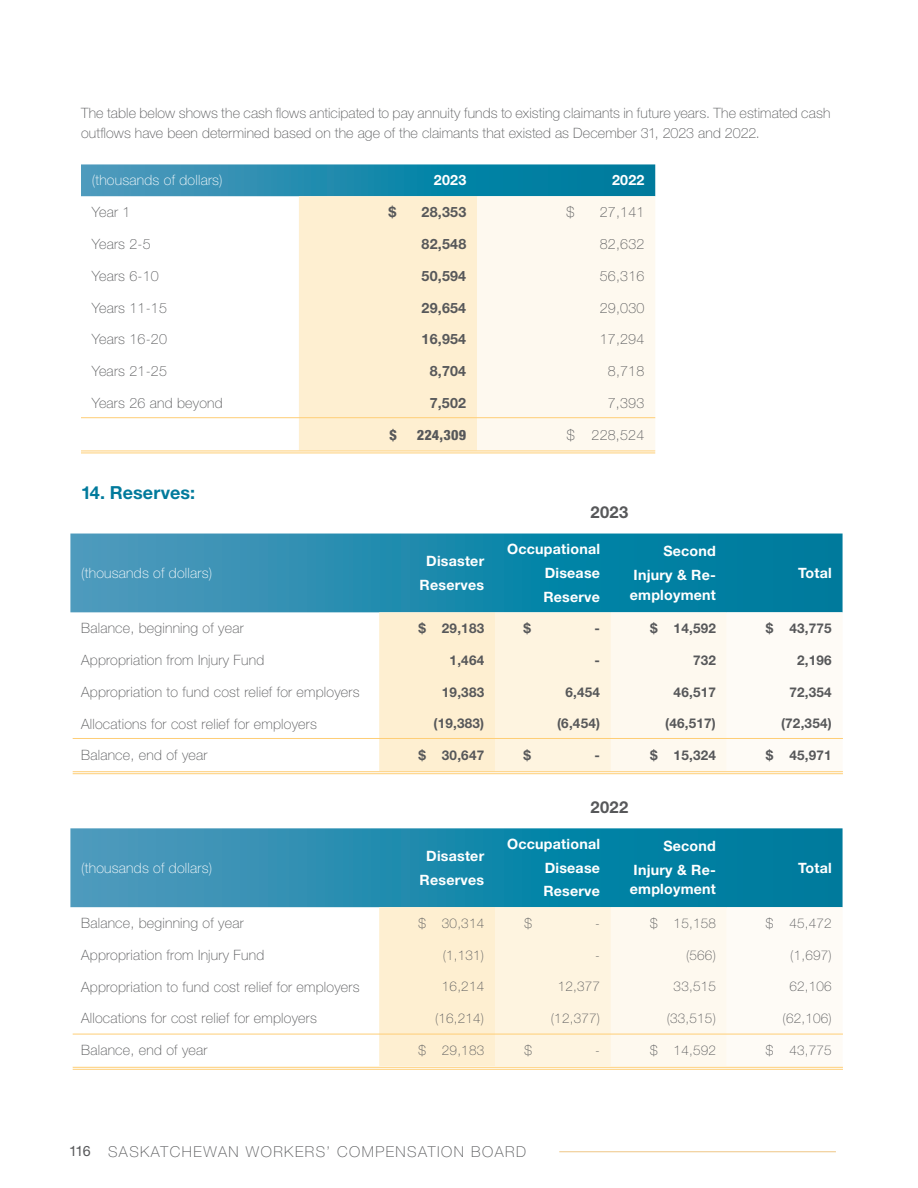
<style>
.page{position:relative;width:918px;height:1188px;background:#fff}
.page>*{position:absolute;margin:0;border:0;box-sizing:border-box;transform-origin:0 0}
._1__Sub{font:700 18px "Helvetica Neue LT Std";color:#007a9c}
._2__Body_Just{font:700 16.5px "Helvetica Neue LT Std";letter-spacing:.025em;color:#57585a}
.t1{font:100 15px "Helvetica Neue LT Std";letter-spacing:.1em;color:#57585a}
._0_NewHeader{font:100 14.25px "Helvetica Neue LT Std";letter-spacing:.015em;color:#57585a}
._2__Body_Just-2{font:100 14.25px/19.5px "Helvetica Neue LT Std";letter-spacing:.01em;color:#57585a}
._0_NewHeader-2{font:700 14.25px/19.5px "Helvetica Neue LT Std";letter-spacing:.015em;color:#fff}
._0_NewHeader-3{font:100 14.25px "Helvetica Neue LT Std";letter-spacing:.015em;color:#fff}
._0_NewHeader-4{font:700 14.25px "Helvetica Neue LT Std";letter-spacing:.015em;color:#57585a}
._0_NewHeader-5{font:800 condensed 14.25px "Helvetica Neue LT Std";letter-spacing:.015em;color:#57585a}
._0_NewHeader-6{font:100 13.5px "Helvetica Neue LT Std";letter-spacing:.015em;color:#57585a}
._0_NewHeader-7{font:700 13.5px "Helvetica Neue LT Std";letter-spacing:.015em;color:#57585a}
.s1{font-weight:400;font-size:14.25px}
</style>
<div class="page">
<hr style="left:559px;top:1151px;width:277px;height:1px;background:#eec686">
<svg style="left:81px;top:164px;width:574px;height:32px;background:#1f8aad"></svg>
<div style="left:299px;top:196px;width:178px;height:254px;background:#feefd1"></div>
<div style="left:477px;top:196px;width:178px;height:254px;background:#fef9ef"></div>
<hr style="left:81px;top:417px;width:574px;height:1px;background:#fece76">
<hr style="left:81px;top:450px;width:574px;height:1px;background:#fece76">
<hr style="left:81px;top:452px;width:574px;height:1px;background:#fece76">
<svg style="left:70px;top:534px;width:773px;height:78px;background:#1c89ab"></svg>
<svg style="left:379px;top:612px;width:464px;height:159px"></svg>
<svg style="left:70px;top:828px;width:773px;height:79px;background:#1d89ac"></svg>
<svg style="left:379px;top:907px;width:464px;height:159px"></svg>
<hr style="left:73px;top:738px;width:770px;height:1px;background:#fece76">
<hr style="left:73px;top:771px;width:770px;height:1px;background:#fece76">
<hr style="left:73px;top:773px;width:770px;height:1px;background:#fece76">
<hr style="left:73px;top:1034px;width:770px;height:1px;background:#fece76">
<hr style="left:73px;top:1067px;width:770px;height:1px;background:#fece76">
<hr style="left:73px;top:1069px;width:770px;height:1px;background:#fece76">
<p class="_2__Body_Just-2" style="left:81px;top:103px;width:751px">The table below shows the cash flows anticipated to pay annuity funds to existing claimants in future years. The estimated cash outflows have been determined based on the age of the claimants that existed as December 31, 2023 and 2022.</p>
<p class="_0_NewHeader-3" style="left:92px;top:172px;width:132px">(thousands of dollars)</p>
<p class="_0_NewHeader-2" style="left:434px;top:170px;width:34px">2023</p>
<p class="_0_NewHeader-2" style="left:612px;top:170px;width:34px">2022</p>
<p class="_0_NewHeader" style="left:92px;top:204px;width:40px">Year 1</p>
<p class="_0_NewHeader-4" style="left:388px;top:203px;width:9px">$</p>
<p class="_0_NewHeader-4" style="left:422px;top:203px;width:46px">28,353</p>
<p class="_0_NewHeader" style="left:567px;top:204px;width:9px">$</p>
<p class="_0_NewHeader" style="left:600px;top:204px;width:46px">27,141</p>
<p class="_0_NewHeader" style="left:92px;top:236px;width:60px">Years 2-5</p>
<p class="_0_NewHeader-4" style="left:422px;top:235px;width:46px">82,548</p>
<p class="_0_NewHeader" style="left:600px;top:236px;width:46px">82,632</p>
<p class="_0_NewHeader" style="left:92px;top:268px;width:69px">Years 6-10</p>
<p class="_0_NewHeader-4" style="left:422px;top:267px;width:46px">50,594</p>
<p class="_0_NewHeader" style="left:600px;top:268px;width:46px">56,316</p>
<p class="_0_NewHeader" style="left:92px;top:299px;width:77px">Years 11-15</p>
<p class="_0_NewHeader-4" style="left:422px;top:299px;width:46px">29,654</p>
<p class="_0_NewHeader" style="left:600px;top:299px;width:46px">29,030</p>
<p class="_0_NewHeader" style="left:92px;top:331px;width:77px">Years 16-20</p>
<p class="_0_NewHeader-4" style="left:422px;top:330px;width:46px">16,954</p>
<p class="_0_NewHeader" style="left:600px;top:331px;width:46px">17,294</p>
<p class="_0_NewHeader" style="left:92px;top:363px;width:77px">Years 21-25</p>
<p class="_0_NewHeader-4" style="left:430px;top:362px;width:38px">8,704</p>
<p class="_0_NewHeader" style="left:608px;top:363px;width:38px">8,718</p>
<p class="_0_NewHeader" style="left:92px;top:395px;width:133px">Years 26 and beyond</p>
<p class="_0_NewHeader-4" style="left:430px;top:394px;width:38px">7,502</p>
<p class="_0_NewHeader" style="left:608px;top:395px;width:38px">7,393</p>
<p class="_0_NewHeader-5" style="left:390px;top:426px;width:9px">$</p>
<p class="_0_NewHeader-5" style="left:417px;top:426px;width:51px">224,309</p>
<p class="_0_NewHeader" style="left:567px;top:426px;width:79px">$ 228,524</p>
<p class="_1__Sub" style="left:81px;top:481px;width:116px">14. Reserves:</p>
<p class="_0_NewHeader-3" style="left:81px;top:565px;width:132px">(thousands of dollars)</p>
<p class="_0_NewHeader-2" style="left:426px;top:551px;width:59px">Disaster</p>
<p class="_0_NewHeader-2" style="left:420px;top:575px;width:66px">Reserves</p>
<p class="_2__Body_Just" style="left:590px;top:502px;width:39px">2023</p>
<p class="_0_NewHeader-2" style="left:507px;top:539px;width:94px">Occupational</p>
<p class="_0_NewHeader-2" style="left:545px;top:563px;width:57px">Disease</p>
<p class="_0_NewHeader-2" style="left:543px;top:586px;width:58px">Reserve</p>
<p class="_0_NewHeader-2" style="left:663px;top:541px;width:54px">Second</p>
<p class="_0_NewHeader-2" style="left:630px;top:565px;width:88px">Injury &amp; Re&shy;employment</p>
<p class="_0_NewHeader-2" style="left:798px;top:563px;width:35px">Total</p>
<p class="_0_NewHeader" style="left:81px;top:620px;width:164px">Balance, beginning of year</p>
<p class="_0_NewHeader-7" style="left:418px;top:620px;width:67px">$ 29,183</p>
<p class="_0_NewHeader-7" style="left:524px;top:620px;width:9px">$</p>
<p class="_0_NewHeader-7" style="left:595px;top:620px;width:7px">-</p>
<p class="_0_NewHeader-7" style="left:650px;top:620px;width:67px">$ 14,592</p>
<p class="_0_NewHeader-7" style="left:766px;top:620px;width:67px">$ 43,775</p>
<p class="_0_NewHeader" style="left:81px;top:652px;width:185px">Appropriation from Injury Fund</p>
<p class="_0_NewHeader-7" style="left:450px;top:652px;width:36px">1,464</p>
<p class="_0_NewHeader-7" style="left:595px;top:652px;width:7px">-</p>
<p class="_0_NewHeader-7" style="left:693px;top:652px;width:24px">732</p>
<p class="_0_NewHeader-7" style="left:797px;top:652px;width:36px">2,196</p>
<p class="_0_NewHeader" style="left:81px;top:684px;width:280px">Appropriation to fund cost relief for employers</p>
<p class="_0_NewHeader-7" style="left:442px;top:683px;width:44px">19,383</p>
<p class="_0_NewHeader-7" style="left:565px;top:683px;width:36px">6,454</p>
<p class="_0_NewHeader-7" style="left:674px;top:683px;width:44px">46,517</p>
<p class="_0_NewHeader-7" style="left:789px;top:683px;width:44px">72,354</p>
<p class="_0_NewHeader" style="left:81px;top:715px;width:237px">Allocations for cost relief for employers</p>
<p class="_0_NewHeader-7" style="left:434px;top:715px;width:52px">(19,383)</p>
<p class="_0_NewHeader-7" style="left:557px;top:715px;width:44px">(6,454)</p>
<p class="_0_NewHeader-7" style="left:665px;top:715px;width:52px">(46,517)</p>
<p class="_0_NewHeader-7" style="left:781px;top:715px;width:52px">(72,354)</p>
<p class="_0_NewHeader" style="left:81px;top:747px;width:128px">Balance, end of year</p>
<p class="_0_NewHeader-7" style="left:418px;top:747px;width:67px">$ 30,647</p>
<p class="_0_NewHeader-7" style="left:524px;top:747px;width:9px">$</p>
<p class="_0_NewHeader-7" style="left:595px;top:747px;width:7px">-</p>
<p class="_0_NewHeader-7" style="left:650px;top:747px;width:67px">$ 15,324</p>
<p class="_0_NewHeader-7" style="left:766px;top:747px;width:67px">$ 45,971</p>
<p class="_0_NewHeader-3" style="left:81px;top:860px;width:132px">(thousands of dollars)</p>
<p class="_0_NewHeader-2" style="left:426px;top:846px;width:59px">Disaster</p>
<p class="_0_NewHeader-2" style="left:420px;top:869px;width:66px">Reserves</p>
<p class="_2__Body_Just" style="left:590px;top:797px;width:39px">2022</p>
<p class="_0_NewHeader-2" style="left:507px;top:834px;width:94px">Occupational</p>
<p class="_0_NewHeader-2" style="left:545px;top:858px;width:57px">Disease</p>
<p class="_0_NewHeader-2" style="left:543px;top:881px;width:58px">Reserve</p>
<p class="_0_NewHeader-2" style="left:663px;top:836px;width:54px">Second</p>
<p class="_0_NewHeader-2" style="left:630px;top:860px;width:88px">Injury &amp; Re&shy;employment</p>
<p class="_0_NewHeader-2" style="left:798px;top:858px;width:35px">Total</p>
<p class="_0_NewHeader" style="left:81px;top:915px;width:164px">Balance, beginning of year</p>
<p class="_0_NewHeader-6" style="left:418px;top:915px;width:67px">$ 30,314</p>
<p class="_0_NewHeader-6" style="left:524px;top:915px;width:9px">$</p>
<p class="_0_NewHeader-6" style="left:595px;top:915px;width:6px">-</p>
<p class="_0_NewHeader-6" style="left:650px;top:915px;width:67px">$ 15,158</p>
<p class="_0_NewHeader-6" style="left:766px;top:915px;width:67px">$ 45,472</p>
<p class="_0_NewHeader" style="left:81px;top:947px;width:185px">Appropriation from Injury Fund</p>
<p class="_0_NewHeader-6" style="left:443px;top:947px;width:43px">(1,131)</p>
<p class="_0_NewHeader-6" style="left:595px;top:947px;width:6px">-</p>
<p class="_0_NewHeader-6" style="left:686px;top:947px;width:31px">(566)</p>
<p class="_0_NewHeader-6" style="left:790px;top:947px;width:43px">(1,697)</p>
<p class="_0_NewHeader" style="left:81px;top:979px;width:280px">Appropriation to fund cost relief for employers</p>
<p class="_0_NewHeader-6" style="left:442px;top:979px;width:44px">16,214</p>
<p class="_0_NewHeader-6" style="left:558px;top:979px;width:44px">12,377</p>
<p class="_0_NewHeader-6" style="left:674px;top:979px;width:44px">33,515</p>
<p class="_0_NewHeader-6" style="left:789px;top:979px;width:44px">62,106</p>
<p class="_0_NewHeader" style="left:81px;top:1010px;width:237px">Allocations for cost relief for employers</p>
<p class="_0_NewHeader-6" style="left:435px;top:1011px;width:51px">(16,214)</p>
<p class="_0_NewHeader-6" style="left:551px;top:1011px;width:51px">(12,377)</p>
<p class="_0_NewHeader-6" style="left:667px;top:1011px;width:51px">(33,515)</p>
<p class="_0_NewHeader-6" style="left:783px;top:1011px;width:51px">(62,106)</p>
<p class="_0_NewHeader" style="left:81px;top:1042px;width:128px">Balance, end of year</p>
<p class="_0_NewHeader-6" style="left:418px;top:1042px;width:67px">$ 29,183</p>
<p class="_0_NewHeader-6" style="left:524px;top:1042px;width:9px">$</p>
<p class="_0_NewHeader-6" style="left:595px;top:1042px;width:6px">-</p>
<p class="_0_NewHeader-6" style="left:650px;top:1042px;width:67px">$ 14,592</p>
<p class="_0_NewHeader-6" style="left:766px;top:1042px;width:67px">$ 43,775</p>
<p class="t1" style="left:69px;top:1143px;width:459px"><span class="s1">116</span> SASKATCHEWAN WORKERS’ COMPENSATION BOARD</p>
</div>
